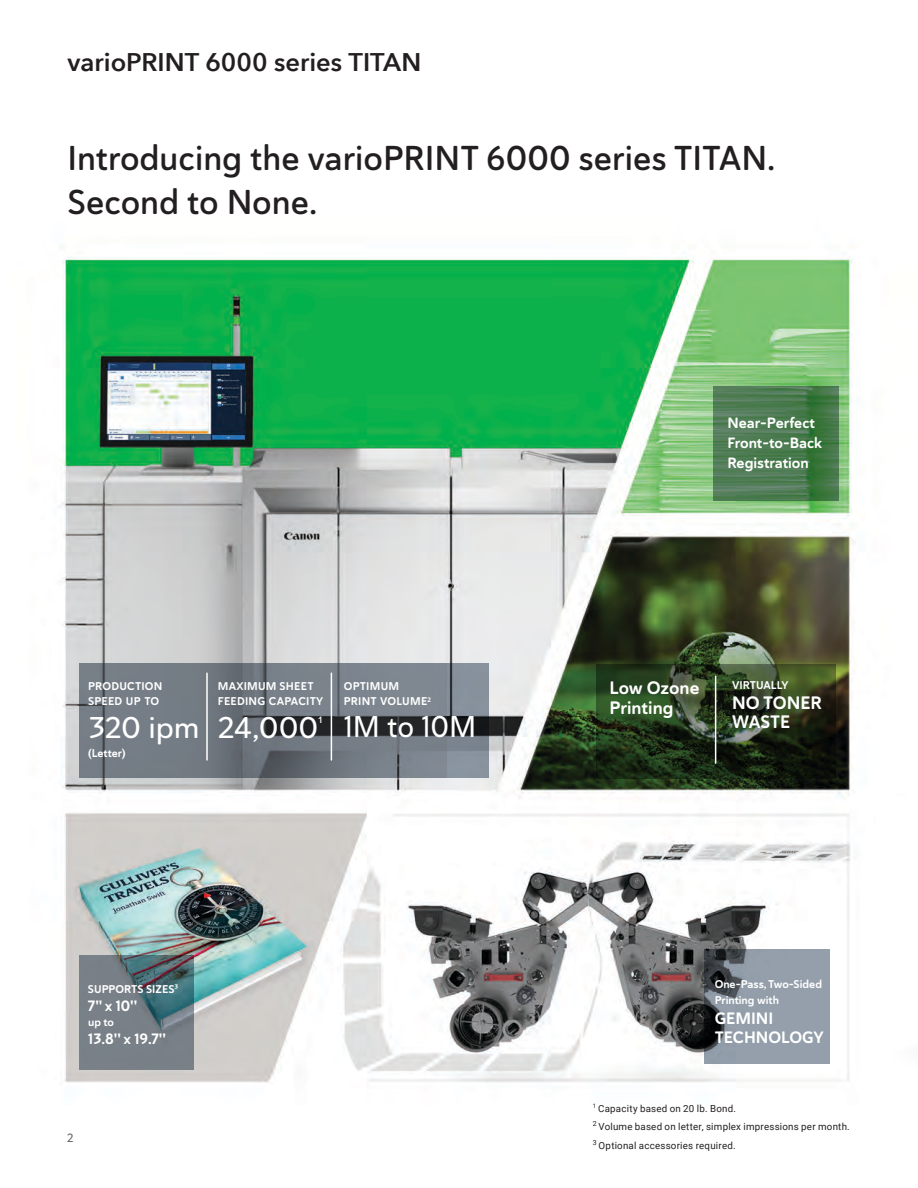
<style>
.page{position:relative;width:918px;height:1188px;background:#fff}
.page>*{position:absolute;margin:0;border:0;box-sizing:border-box;transform-origin:0 0}
.HEADLINE_Big{font:34.5px/45px "Haboro Soft Nor Dem";color:#231f20}
.KO_BIG_TYPE{font:30px "Haboro Soft Nor Med";letter-spacing:-.01em;color:#fff;scale:1.06 1}
.KO_ALL_CAPS_SMALL{font:30px "Haboro Soft Nor Med";color:#fff}
.t1{font:600 25.5px "Avenir Next";color:#231f20}
.KO_ALL_CAPS_SMALL-2{font:18px/19.5px "Haboro Soft Nor Bol";color:#fff}
.KO_ALL_CAPS_SMALL-3{font:16.5px/19.5px "Haboro Soft Nor Bol";color:#fff}
.KO_ALL_CAPS_SMALL-4{font:15px "Haboro Soft Nor Bol";color:#fff}
.KO_ALL_CAPS_SMALL-5{font:14.85px/19.8px "Haboro Soft Nor Bol";color:#fff}
.t2{font:12px "Haboro Soft Nor Med";color:#636466}
.KO_ALL_CAPS_SMALL-6{font:11.25px/15px "Haboro Soft Nor Bol";letter-spacing:.02em;color:#fff}
.KO_ALL_CAPS_SMALL-7{font:11.25px/16.5px "Haboro Soft Nor Bol";color:#fff}
.Footnote_style{font:9.75px "Roboto";letter-spacing:.02em;color:#231f20}
.KO_BIG_TYPE-2{font:500 9px "Arial MT Pro";color:#fff;scale:1.06 1}
</style>
<div class="page">
<img style="left:59px;top:246px;width:796px;height:837px">
<img style="left:584px;top:375px;width:271px;height:708px">
<svg style="left:596px;top:664px;width:240px;height:115px;background:#27371e"></svg>
<svg style="left:704px;top:950px;width:126px;height:114px;background:#828b96"></svg>
<svg style="left:79px;top:955px;width:115px;height:115px;background:#6a7880"></svg>
<svg style="left:713px;top:386px;width:125px;height:115px;background:#4b7a4f"></svg>
<svg style="left:447px;top:663px;width:42px;height:114px;background:#6f7781"></svg>
<svg style="left:79px;top:663px;width:368px;height:114px;background:#6b737b"></svg>
<hr style="left:331px;top:673px;width:1px;height:87px;background:#fff">
<hr style="left:715px;top:676px;width:1px;height:87px;background:#fff">
<hr style="left:206px;top:673px;width:2px;height:87px;background:#fff">
<p class="t1" style="left:68px;top:40px;width:355px">varioPRINT 6000 series TITAN</p>
<h1 class="HEADLINE_Big" style="left:68px;top:135px;width:709px">Introducing the varioPRINT 6000 series TITAN.<br>Second to None.</h1>
<p class="KO_ALL_CAPS_SMALL-6" style="left:88px;top:678px;width:76px">PRODUCTION<br>SPEED UP TO</p>
<p class="KO_BIG_TYPE" style="left:88px;top:708px;width:107px">320 ipm</p>
<p class="KO_ALL_CAPS_SMALL-7" style="left:88px;top:745px;width:39px">(Letter)</p>
<p class="KO_ALL_CAPS_SMALL-6" style="left:218px;top:678px;width:107px">MAXIMUM SHEET<br>FEEDING CAPACITY</p>
<p class="KO_BIG_TYPE" style="left:218px;top:708px;width:96px">24,000</p>
<p class="KO_BIG_TYPE-2" style="left:318px;top:714px;width:6px">1</p>
<p class="KO_ALL_CAPS_SMALL-6" style="left:344px;top:679px;width:89px">OPTIMUM<br>PRINT VOLUME<sup>2</sup></p>
<p class="KO_ALL_CAPS_SMALL" style="left:344px;top:707px;width:134px">1M to 10M</p>
<p class="KO_ALL_CAPS_SMALL-7" style="left:88px;top:981px;width:92px">SUPPORTS SIZES<sup>3</sup></p>
<p class="KO_ALL_CAPS_SMALL-4" style="left:88px;top:996px;width:51px">7'' x 10''</p>
<p class="KO_ALL_CAPS_SMALL-7" style="left:88px;top:1014px;width:27px">up to</p>
<p class="KO_ALL_CAPS_SMALL-4" style="left:88px;top:1029px;width:79px">13.8'' x 19.7''</p>
<p class="t2" style="left:67px;top:1129px;width:8px">2</p>
<p class="KO_ALL_CAPS_SMALL-5" style="left:728px;top:413px;width:96px">Near-Perfect<br>Front-to-Back<br>Registration</p>
<p class="KO_ALL_CAPS_SMALL-2" style="left:610px;top:678px;width:92px">Low Ozone<br>Printing</p>
<p class="KO_ALL_CAPS_SMALL-7" style="left:732px;top:677px;width:58px">VIRTUALLY</p>
<p class="KO_ALL_CAPS_SMALL-2" style="left:732px;top:693px;width:91px">NO TONER<br>WASTE</p>
<p class="KO_ALL_CAPS_SMALL-7" style="left:715px;top:976px;width:109px">One-Pass, Two-Sided<br>Printing with</p>
<p class="KO_ALL_CAPS_SMALL-3" style="left:715px;top:1008px;width:110px">GEMINI<br>TECHNOLOGY</p>
<p class="Footnote_style" style="left:593px;top:1101px;width:145px"><sup>1</sup> Capacity based on 20 lb. Bond.</p>
<p class="Footnote_style" style="left:593px;top:1120px;width:258px"><sup>2</sup> Volume based on letter, simplex impressions per month.</p>
<p class="Footnote_style" style="left:593px;top:1138px;width:144px"><sup>3</sup> Optional accessories required.</p>
</div>
